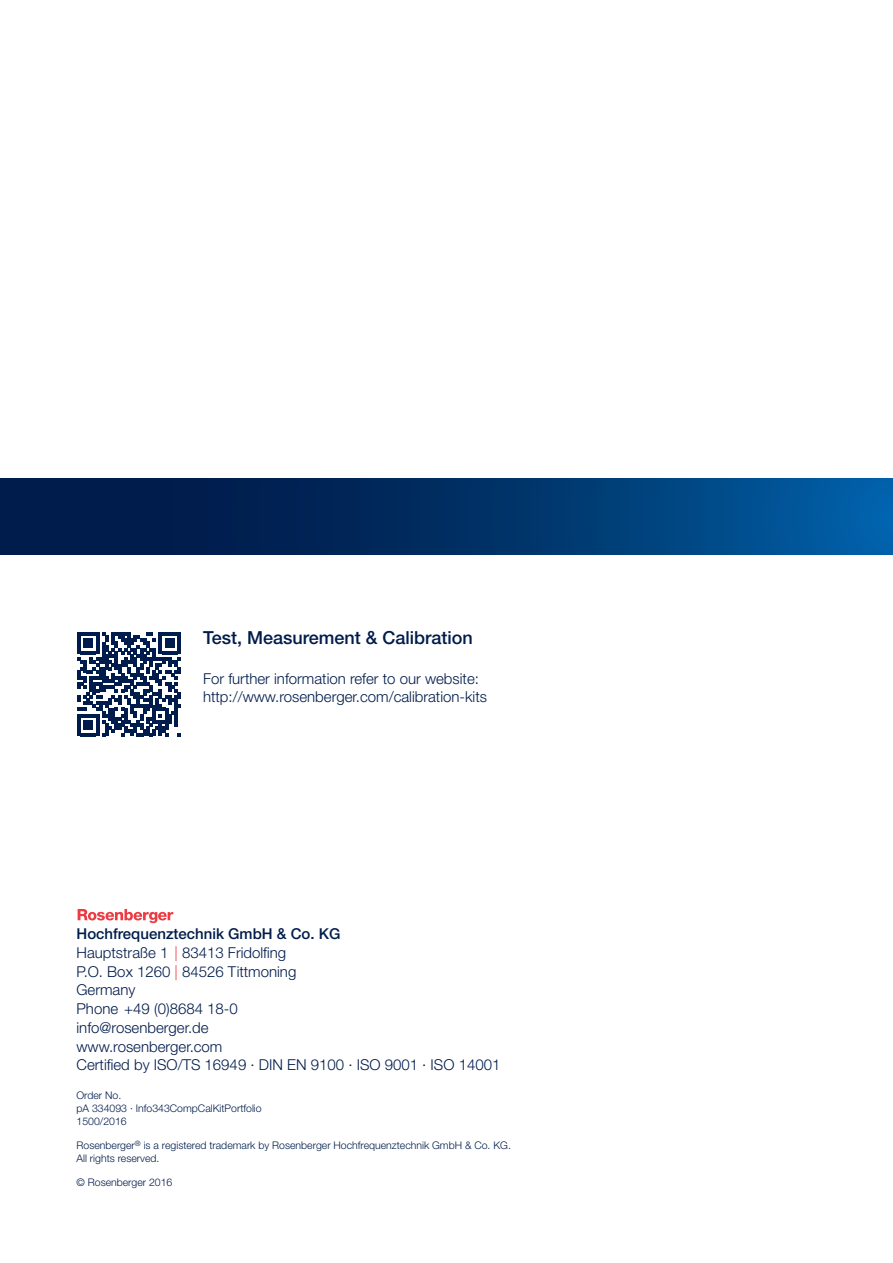
<style>
.page{position:relative;width:893px;height:1263px;background:#fff}
.page>*{position:absolute;margin:0;border:0;box-sizing:border-box;transform-origin:0 0}
.t1{font:500 18px "Helvetica Neue LT Pro";color:#001c4c}
.t2{font:300 15px/18.8px "Helvetica Neue LT Pro";color:#001c4c}
.t3{font:300 10.5px/12.6px "Helvetica Neue LT Pro";color:#001c4c}
.s1{font-weight:500}
.s2{color:#ee3a41}
</style>
<div class="page">
<svg style="left:77px;top:632px;width:104px;height:104px"></svg>
<svg style="left:78px;top:909px;width:95px;height:14px"></svg>
<svg style="left:0;top:478px;width:893px;height:77px"></svg>
<p class="t1" style="left:203px;top:631px;width:271px">Test, Measurement &amp; Calibration</p>
<p class="t2" style="left:203px;top:671px;width:285px;line-height:18px">For further information refer to our website: http://www.rosenberger.com/calibration-kits</p>
<p class="t2" style="left:77px;top:926px;width:425px"><span class="s1">Hochfrequenztechnik GmbH &amp; Co. KG<br></span>Hauptstraße 1 <span class="s2">|</span> 83413 Fridolfing<br>P.O. Box 1260 <span class="s2">|</span> 84526 Tittmoning<br>Germany<br>Phone +49 (0)8684 18-0<br>info@rosenberger.de<br>www.rosenberger.com<br>Certified by ISO/TS 16949 · DIN EN 9100 · ISO 9001 · ISO 14001</p>
<p class="t3" style="left:77px;top:1091px;width:187px">Order No.<br>pA 334093 · Info343CompCalKitPortfolio<br>1500/2016</p>
<p class="t3" style="left:77px;top:1140px;width:436px">Rosenberger<sup>®</sup> is a registered trademark by Rosenberger Hochfrequenztechnik GmbH &amp; Co. KG.<br>All rights reserved.</p>
<p class="t3" style="left:77px;top:1178px;width:97px">© Rosenberger 2016</p>
</div>
